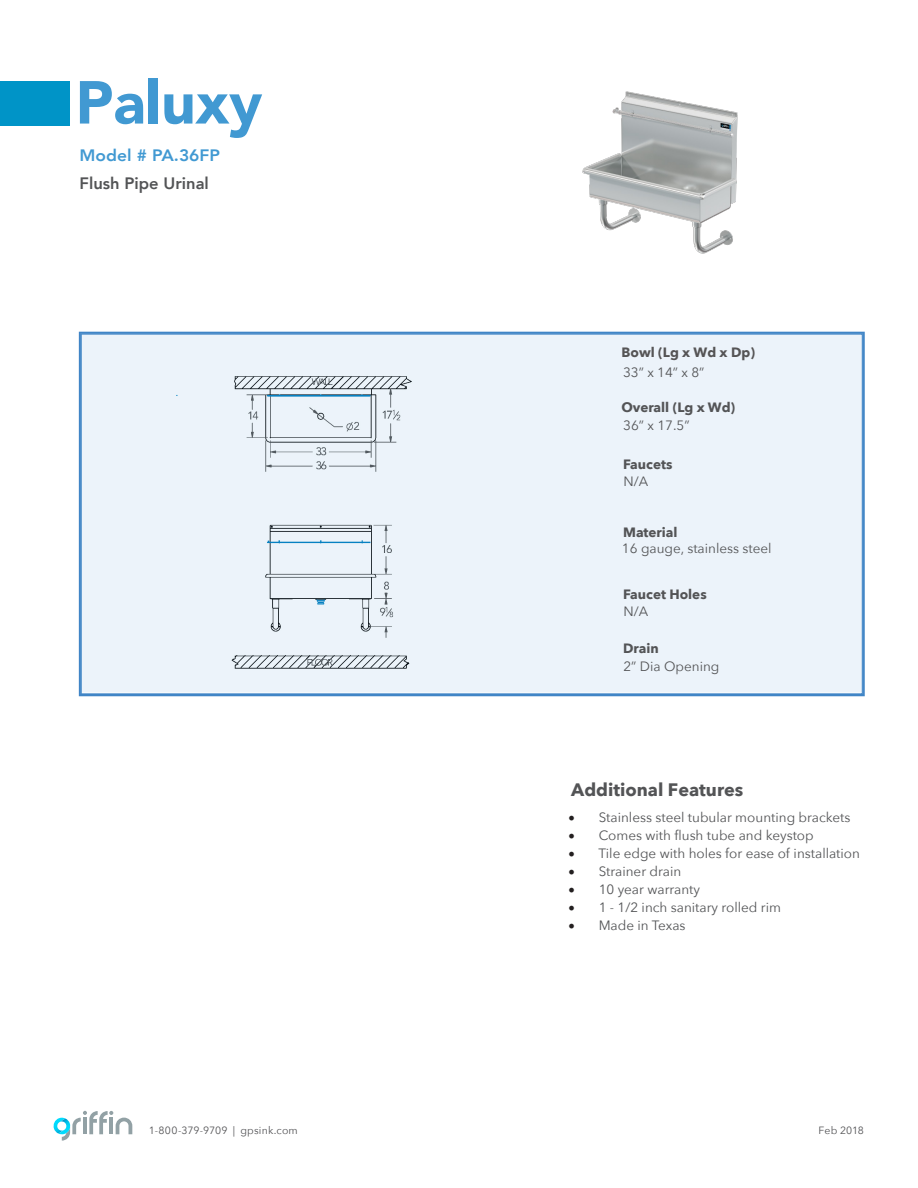
<style>
.page{position:relative;width:918px;height:1188px;background:#fff}
.page>*{position:absolute;margin:0;border:0;box-sizing:border-box;transform-origin:0 0}
.t1{font:900 60px "Avenir";color:#4199d2}
.t2{font:700 18px "Avenir Next";color:#535456}
.t3{font:800 16.5px "Avenir";color:#535456}
.t4{font:800 16.5px "Avenir";color:#4199d2;scale:1.05 1}
.t5{font:13.5px "Avenir Next";color:#535456}
.t6{font:700 13.5px "Avenir Next";color:#535456}
.t7{font:700 13.5px "Avenir Next";color:#555455}
.t8{font:10.5px "Avenir Next";letter-spacing:.015em;color:#535355}
.s1{font-family:"Minion Pro";font-size:18px;color:#231f20}
</style>
<div class="page">
<div style="left:80px;top:333px;width:783px;height:361px;background:#ecf3fa;border:2px solid #fff"></div>
<svg style="left:53px;top:1111px;width:79px;height:30px"></svg>
<div style="left:0;top:81px;width:69px;height:44px;background:#0094c7"></div>
<img style="left:582px;top:91px;width:156px;height:163px">
<h1 class="t1" style="left:76px;top:51px;width:188px">Paluxy</h1>
<p class="t4" style="left:80px;top:140px;width:135px">Model # PA.36FP</p>
<p class="t3" style="left:80px;top:168px;width:131px">Flush Pipe Urinal</p>
<p class="t7" style="left:622px;top:344px;width:135px">Bowl (Lg x Wd x Dp)</p>
<p class="t5" style="left:623px;top:365px;width:83px">33” x 14” x 8”</p>
<p class="t6" style="left:621px;top:399px;width:115px">Overall (Lg x Wd)</p>
<p class="t5" style="left:623px;top:417px;width:68px">36” x 17.5”</p>
<p class="t6" style="left:623px;top:456px;width:51px">Faucets</p>
<p class="t5" style="left:623px;top:473px;width:26px">N/A</p>
<p class="t6" style="left:623px;top:524px;width:56px">Material</p>
<p class="t5" style="left:622px;top:540px;width:151px">16 gauge, stainless steel</p>
<p class="t6" style="left:623px;top:586px;width:85px">Faucet Holes</p>
<p class="t5" style="left:623px;top:604px;width:26px">N/A</p>
<p class="t6" style="left:623px;top:640px;width:37px">Drain</p>
<p class="t5" style="left:623px;top:658px;width:97px">2” Dia Opening</p>
<h2 class="t2" style="left:571px;top:778px;width:174px">Additional Features</h2>
<p class="t5" style="left:568px;top:809px;width:284px"><span class="s1">•</span> Stainless steel tubular mounting brackets</p>
<p class="t5" style="left:568px;top:827px;width:247px"><span class="s1">•</span> Comes with flush tube and keystop</p>
<p class="t5" style="left:568px;top:845px;width:293px"><span class="s1">•</span> Tile edge with holes for ease of installation</p>
<p class="t5" style="left:568px;top:863px;width:114px"><span class="s1">•</span> Strainer drain</p>
<p class="t5" style="left:568px;top:881px;width:133px"><span class="s1">•</span> 10 year warranty</p>
<p class="t5" style="left:568px;top:899px;width:214px"><span class="s1">•</span> 1 - 1/2 inch sanitary rolled rim</p>
<p class="t5" style="left:568px;top:917px;width:119px"><span class="s1">•</span> Made in Texas</p>
<p class="t8" style="left:149px;top:1124px;width:151px">1-800-379-9709 | gpsink.com</p>
<p class="t8" style="left:818px;top:1124px;width:47px">Feb 2018</p>
</div>
